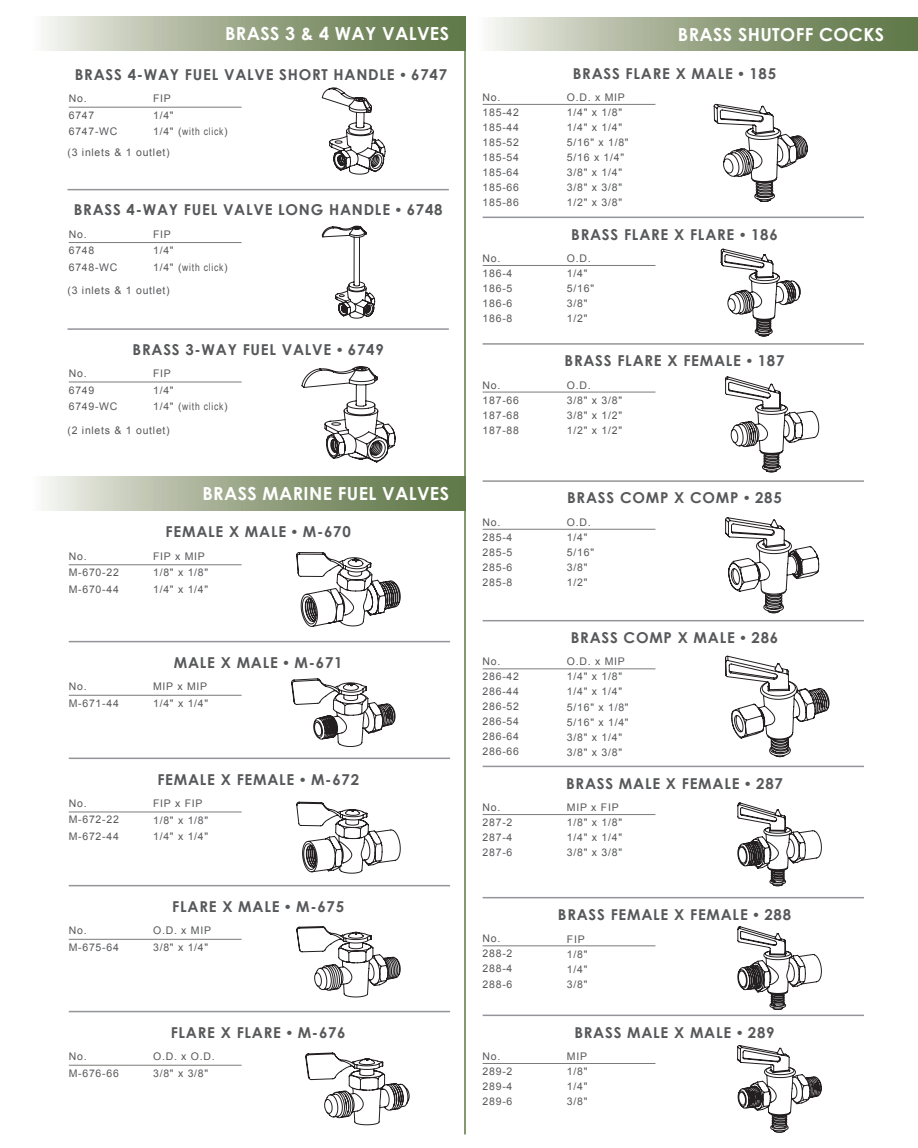
<style>
.page{position:relative;width:918px;height:1148px;background:#fff}
.page>*{position:absolute;margin:0;border:0;box-sizing:border-box;transform-origin:0 0}
.t1{font:700 18px "Century Gothic";letter-spacing:.02em;color:#fff}
.t2{font:700 15px "Century Gothic";letter-spacing:.05em;color:#57585a}
.t3{font:10.5px/15px "Arial";letter-spacing:.07em;color:#57585a}
.t4{font:10.5px "Arial Narrow";letter-spacing:.07em;color:#57585a}
.s1{font-family:"Arial"}
</style>
<div class="page">
<hr style="left:464px;top:17px;width:2px;height:1117px;background:#5c7745">
<hr style="left:68px;top:189px;width:381px;height:1px;background:#939598">
<hr style="left:483px;top:216px;width:381px;height:2px;background:#939598">
<hr style="left:483px;top:343px;width:381px;height:2px;background:#939598">
<hr style="left:483px;top:480px;width:381px;height:2px;background:#939598">
<hr style="left:483px;top:620px;width:381px;height:1px;background:#939598">
<hr style="left:483px;top:765px;width:381px;height:2px;background:#939598">
<hr style="left:483px;top:897px;width:381px;height:1px;background:#939598">
<hr style="left:483px;top:1014px;width:381px;height:2px;background:#939598">
<hr style="left:68px;top:328px;width:381px;height:2px;background:#939598">
<hr style="left:69px;top:641px;width:381px;height:1px;background:#939598">
<hr style="left:69px;top:757px;width:381px;height:2px;background:#939598">
<hr style="left:69px;top:885px;width:381px;height:1px;background:#939598">
<hr style="left:69px;top:1010px;width:381px;height:2px;background:#939598">
<svg style="left:44px;top:17px;width:420px;height:34px;background:#9eaa8d"></svg>
<svg style="left:44px;top:476px;width:420px;height:34px;background:#9eaa8d"></svg>
<hr style="left:69px;top:107px;width:173px;height:1px;background:#7b7b79">
<hr style="left:69px;top:242px;width:173px;height:1px;background:#7b7b79">
<hr style="left:69px;top:382px;width:173px;height:1px;background:#7b7b79">
<hr style="left:69px;top:564px;width:173px;height:1px;background:#7b7b79">
<hr style="left:69px;top:695px;width:173px;height:1px;background:#7b7b79">
<hr style="left:69px;top:811px;width:173px;height:1px;background:#7b7b79">
<hr style="left:69px;top:939px;width:173px;height:1px;background:#7b7b79">
<hr style="left:483px;top:104px;width:172px;height:1px;background:#7b7b79">
<hr style="left:483px;top:265px;width:172px;height:1px;background:#7b7b79">
<hr style="left:483px;top:392px;width:172px;height:1px;background:#7b7b79">
<hr style="left:483px;top:529px;width:172px;height:1px;background:#7b7b79">
<hr style="left:483px;top:668px;width:172px;height:1px;background:#7b7b79">
<hr style="left:483px;top:814px;width:172px;height:1px;background:#7b7b79">
<hr style="left:483px;top:945px;width:172px;height:1px;background:#7b7b79">
<hr style="left:483px;top:1063px;width:172px;height:1px;background:#7b7b79">
<hr style="left:69px;top:1065px;width:173px;height:1px;background:#7b7b79">
<svg style="left:322px;top:87px;width:63px;height:87px"></svg>
<svg style="left:322px;top:226px;width:53px;height:92px"></svg>
<svg style="left:302px;top:366px;width:93px;height:96px"></svg>
<svg style="left:296px;top:552px;width:105px;height:75px"></svg>
<svg style="left:291px;top:678px;width:104px;height:69px"></svg>
<svg style="left:296px;top:801px;width:105px;height:72px"></svg>
<svg style="left:296px;top:926px;width:105px;height:71px"></svg>
<svg style="left:305px;top:1052px;width:105px;height:73px"></svg>
<svg style="left:490px;top:17px;width:428px;height:34px;background:#9ca98c"></svg>
<svg style="left:714px;top:104px;width:94px;height:98px"></svg>
<svg style="left:721px;top:249px;width:80px;height:87px"></svg>
<svg style="left:725px;top:376px;width:94px;height:96px"></svg>
<svg style="left:725px;top:517px;width:94px;height:96px"></svg>
<svg style="left:725px;top:656px;width:104px;height:101px"></svg>
<svg style="left:737px;top:802px;width:85px;height:84px"></svg>
<svg style="left:737px;top:926px;width:85px;height:84px"></svg>
<svg style="left:737px;top:1045px;width:85px;height:87px"></svg>
<h1 class="t1" style="left:225px;top:20px;width:225px">BRASS 3 &amp; 4 WAY VALVES</h1>
<h2 class="t2" style="left:75px;top:63px;width:374px">BRASS 4-WAY FUEL VALVE SHORT HANDLE <span class="s1">•</span> 6747</h2>
<p class="t3" style="left:69px;top:90px;width:50px;line-height:16.5px">No.<br>6747<br>6747-WC</p>
<p class="t3" style="left:153px;top:90px;width:22px;line-height:16.5px">FIP<br>1/4"</p>
<p class="t4" style="left:153px;top:124px;width:76px"><span class="s1">1/4" (</span>with click<span class="s1">)</span></p>
<p class="t3" style="left:67px;top:144px;width:104px">(3 inlets &amp; 1 outlet)</p>
<h2 class="t2" style="left:74px;top:198px;width:370px">BRASS 4-WAY FUEL VALVE LONG HANDLE <span class="s1">•</span> 6748</h2>
<p class="t3" style="left:69px;top:226px;width:50px;line-height:16.5px">No.<br>6748<br>6748-WC</p>
<p class="t3" style="left:153px;top:226px;width:22px;line-height:16.5px">FIP<br>1/4"</p>
<p class="t4" style="left:153px;top:259px;width:76px"><span class="s1">1/4" (</span>with click<span class="s1">)</span></p>
<p class="t3" style="left:67px;top:283px;width:104px">(3 inlets &amp; 1 outlet)</p>
<p class="t3" style="left:69px;top:365px;width:50px;line-height:16.5px">No.<br>6749<br>6749-WC</p>
<h2 class="t2" style="left:133px;top:338px;width:253px">BRASS 3-WAY FUEL VALVE <span class="s1">•</span> 6749</h2>
<p class="t3" style="left:153px;top:365px;width:22px;line-height:16.5px">FIP<br>1/4"</p>
<p class="t4" style="left:153px;top:399px;width:76px"><span class="s1">1/4" (</span>with click<span class="s1">)</span></p>
<p class="t3" style="left:67px;top:422px;width:104px">(2 inlets &amp; 1 outlet)</p>
<h1 class="t1" style="left:202px;top:480px;width:248px">BRASS MARINE FUEL VALVES</h1>
<h2 class="t2" style="left:166px;top:520px;width:187px">FEMALE X MALE <span class="s1">•</span> M-670</h2>
<p class="t3" style="left:69px;top:548px;width:52px;line-height:16.5px">No.<br>M-670-22<br>M-670-44</p>
<p class="t3" style="left:153px;top:548px;width:57px;line-height:16.5px">FIP x MIP<br>1/8" x 1/8"<br>1/4" x 1/4"</p>
<h2 class="t2" style="left:174px;top:651px;width:170px">MALE X MALE <span class="s1">•</span> M-671</h2>
<p class="t3" style="left:69px;top:678px;width:52px;line-height:16.5px">No.<br>M-671-44</p>
<p class="t3" style="left:153px;top:678px;width:57px;line-height:16.5px">MIP x MIP<br>1/4" x 1/4"</p>
<h2 class="t2" style="left:157px;top:767px;width:203px">FEMALE X FEMALE <span class="s1">•</span> M-672</h2>
<p class="t3" style="left:69px;top:795px;width:52px;line-height:16.5px">No.<br>M-672-22<br>M-672-44</p>
<p class="t3" style="left:153px;top:795px;width:57px;line-height:16.5px">FIP x FIP<br>1/8" x 1/8"<br>1/4" x 1/4"</p>
<h2 class="t2" style="left:172px;top:895px;width:173px">FLARE X MALE <span class="s1">•</span> M-675</h2>
<p class="t3" style="left:69px;top:922px;width:52px;line-height:16.5px">No.<br>M-675-64</p>
<p class="t3" style="left:153px;top:922px;width:59px;line-height:16.5px">O.D. x MIP<br>3/8" x 1/4"</p>
<p class="t3" style="left:483px;top:90px;width:38px">No.<br>185-42<br>185-44<br>185-52<br>185-54<br>185-64<br>185-66<br>185-86</p>
<p class="t3" style="left:483px;top:251px;width:31px">No.<br>186-4<br>186-5<br>186-6<br>186-8</p>
<p class="t3" style="left:483px;top:377px;width:38px">No.<br>187-66<br>187-68<br>187-88</p>
<p class="t3" style="left:483px;top:515px;width:31px">No.<br>285-4<br>285-5<br>285-6<br>285-8</p>
<p class="t3" style="left:483px;top:654px;width:38px">No.<br>286-42<br>286-44<br>286-52<br>286-54<br>286-64<br>286-66</p>
<p class="t3" style="left:483px;top:800px;width:31px">No.<br>287-2<br>287-4<br>287-6</p>
<p class="t3" style="left:483px;top:931px;width:31px">No.<br>288-2<br>288-4<br>288-6</p>
<h1 class="t1" style="left:678px;top:20px;width:208px">BRASS SHUTOFF COCKS</h1>
<h2 class="t2" style="left:573px;top:62px;width:205px">BRASS FLARE X MALE <span class="s1">•</span> 185</h2>
<p class="t3" style="left:567px;top:90px;width:63px">O.D. x MIP<br>1/4" x 1/8"<br>1/4" x 1/4"<br>5/16" x 1/8"<br>5/16 x 1/4"<br>3/8" x 1/4"<br>3/8" x 3/8"<br>1/2" x 3/8"</p>
<h2 class="t2" style="left:571px;top:223px;width:208px">BRASS FLARE X FLARE <span class="s1">•</span> 186</h2>
<p class="t3" style="left:567px;top:251px;width:29px">O.D.<br>1/4"<br>5/16"<br>3/8"<br>1/2"</p>
<h2 class="t2" style="left:565px;top:349px;width:221px">BRASS FLARE X FEMALE <span class="s1">•</span> 187</h2>
<p class="t3" style="left:567px;top:378px;width:57px">O.D.<br>3/8" x 3/8"<br>3/8" x 1/2"<br>1/2" x 1/2"</p>
<h2 class="t2" style="left:567px;top:486px;width:216px">BRASS COMP X COMP <span class="s1">•</span> 285</h2>
<p class="t3" style="left:567px;top:515px;width:29px">O.D.<br>1/4"<br>5/16"<br>3/8"<br>1/2"</p>
<h2 class="t2" style="left:571px;top:626px;width:209px">BRASS COMP X MALE <span class="s1">•</span> 286</h2>
<p class="t3" style="left:567px;top:654px;width:63px">O.D. x MIP<br>1/4" x 1/8"<br>1/4" x 1/4"<br>5/16" x 1/8"<br>5/16" x 1/4"<br>3/8" x 1/4"<br>3/8" x 3/8"</p>
<h2 class="t2" style="left:566px;top:772px;width:218px">BRASS MALE X FEMALE <span class="s1">•</span> 287</h2>
<p class="t3" style="left:567px;top:800px;width:57px">MIP x FIP<br>1/8" x 1/8"<br>1/4" x 1/4"<br>3/8" x 3/8"</p>
<h2 class="t2" style="left:558px;top:903px;width:235px">BRASS FEMALE X FEMALE <span class="s1">•</span> 288</h2>
<p class="t3" style="left:567px;top:931px;width:22px">FIP<br>1/8"<br>1/4"<br>3/8"</p>
<p class="t3" style="left:69px;top:1048px;width:52px;line-height:16.5px">No.<br>M-676-66</p>
<h2 class="t2" style="left:171px;top:1021px;width:177px">FLARE X FLARE <span class="s1">•</span> M-676</h2>
<h2 class="t2" style="left:574px;top:1020px;width:202px">BRASS MALE X MALE <span class="s1">•</span> 289</h2>
<p class="t3" style="left:153px;top:1048px;width:63px;line-height:16.5px">O.D. x O.D.<br>3/8" x 3/8"</p>
<p class="t3" style="left:483px;top:1049px;width:31px">No.<br>289-2<br>289-4<br>289-6</p>
<p class="t3" style="left:567px;top:1049px;width:22px;text-align:justify">MIP 1/8" 1/4" 3/8"</p>
</div>
